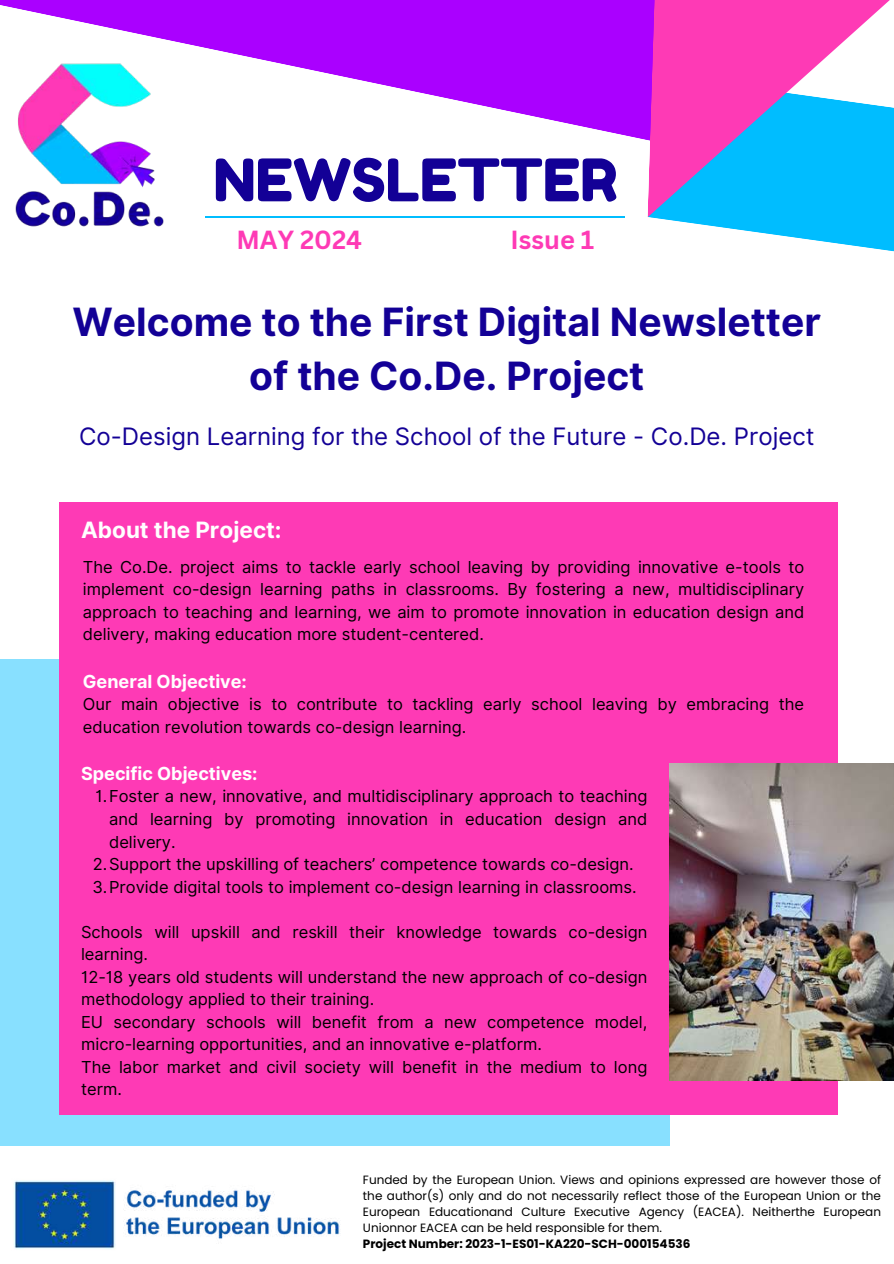
<style>
.page{position:relative;width:894px;height:1264px;background:#fff}
.page>*{position:absolute;margin:0;border:0;box-sizing:border-box;transform-origin:0 0}
.t1{font:58.5px "Fredoka One";color:#130096}
.t2{font:700 39px/54px "Inter";color:#130096;text-align:center}
.t3{font:700 25.5px "Canva Sans";color:#fe3ab5}
.t4{font:24px "Inter";color:#130096}
.t5{font:700 22.5px "Inter";color:#fff}
.t6{font:700 18px "Inter";color:#fff}
.t7{font:16.5px/22.5px "Inter";color:#000}
.t8{font:12px/16px "Poppins";color:#000;text-align:justify}
.t9{font:700 12px "Poppins";color:#000}
</style>
<div class="page">
<svg style="left:734px;top:229px;width:159px;height:23px"></svg>
<svg style="left:0;top:0;width:647px;height:140px;fill:#a0f"></svg>
<svg style="left:647px;top:0;width:246px;height:229px;background:#9386dd"></svg>
<img style="left:0;top:45px;width:233px;height:182px">
<hr style="left:206px;top:216px;width:418px;height:2px;background:#00bdff">
<div style="left:0;top:659px;width:669px;height:486px;background:#88e0ff"></div>
<div style="left:60px;top:502px;width:776px;height:613px;background:#fe3ab5"></div>
<img style="left:13px;top:1180px;width:327px;height:69px">
<img style="left:669px;top:763px;width:224px;height:317px">
<h1 class="t1" style="left:213px;top:144px;width:405px">NEWSLETTER</h1>
<h3 class="t3" style="left:236px;top:221px;width:127px">MAY 2024</h3>
<h3 class="t3" style="left:510px;top:221px;width:85px">Issue 1</h3>
<h2 class="t2" style="left:72px;top:295px;width:749px">Welcome to the First Digital Newsletter of the Co.De. Project</h2>
<h3 class="t4" style="left:79px;top:422px;width:736px">Co-Design Learning for the School of the Future - Co.De. Project</h3>
<h3 class="t5" style="left:81px;top:516px;width:202px">About the Project:</h3>
<p class="t7" style="left:83px;top:555px;width:722px;text-align:justify">The Co.De. project aims to tackle early school leaving by providing innovative e-tools to implement co-design learning paths in classrooms. By fostering a new, multidisciplinary approach to teaching and learning, we aim to promote innovation in education design and delivery, making education more student-centered.</p>
<p class="t6" style="left:83px;top:670px;width:165px">General Objective:</p>
<p class="t7" style="left:83px;top:693px;width:722px">Our main objective is to contribute to tackling early school leaving by embracing the education revolution towards co-design learning.</p>
<p class="t6" style="left:81px;top:762px;width:178px">Specific Objectives:</p>
<p class="t7" style="left:96px;top:785px;width:553px">1.Foster a new, innovative, and multidisciplinary approach to teaching</p>
<p class="t7" style="left:109px;top:807px;width:539px">and learning by promoting innovation in education design and</p>
<p class="t7" style="left:109px;top:830px;width:68px">delivery.</p>
<p class="t7" style="left:93px;top:852px;width:542px">2.Support the upskilling of teachers’ competence towards co-design.</p>
<p class="t7" style="left:92px;top:875px;width:545px">3.Provide digital tools to implement co-design learning in classrooms.</p>
<p class="t7" style="left:81px;top:920px;width:567px">Schools will upskill and reskill their knowledge towards co-design learning.<br>12-18 years old students will understand the new approach of co-design methodology applied to their training.<br>EU secondary schools will benefit from a new competence model, micro-learning opportunities, and an innovative e-platform.<br>The labor market and civil society will benefit in the medium to long term.</p>
<p class="t8" style="left:363px;top:1171px;width:519px">Funded by the European Union. Views and opinions expressed are however those of the author(s) only and do not necessarily reflect those of the European Union or the European Educationand Culture Executive Agency (EACEA). Neitherthe European Unionnor EACEA can be held responsible for them.</p>
<p class="t9" style="left:363px;top:1235px;width:329px">Project Number: 2023-1-ES01-KA220-SCH-000154536</p>
</div>
